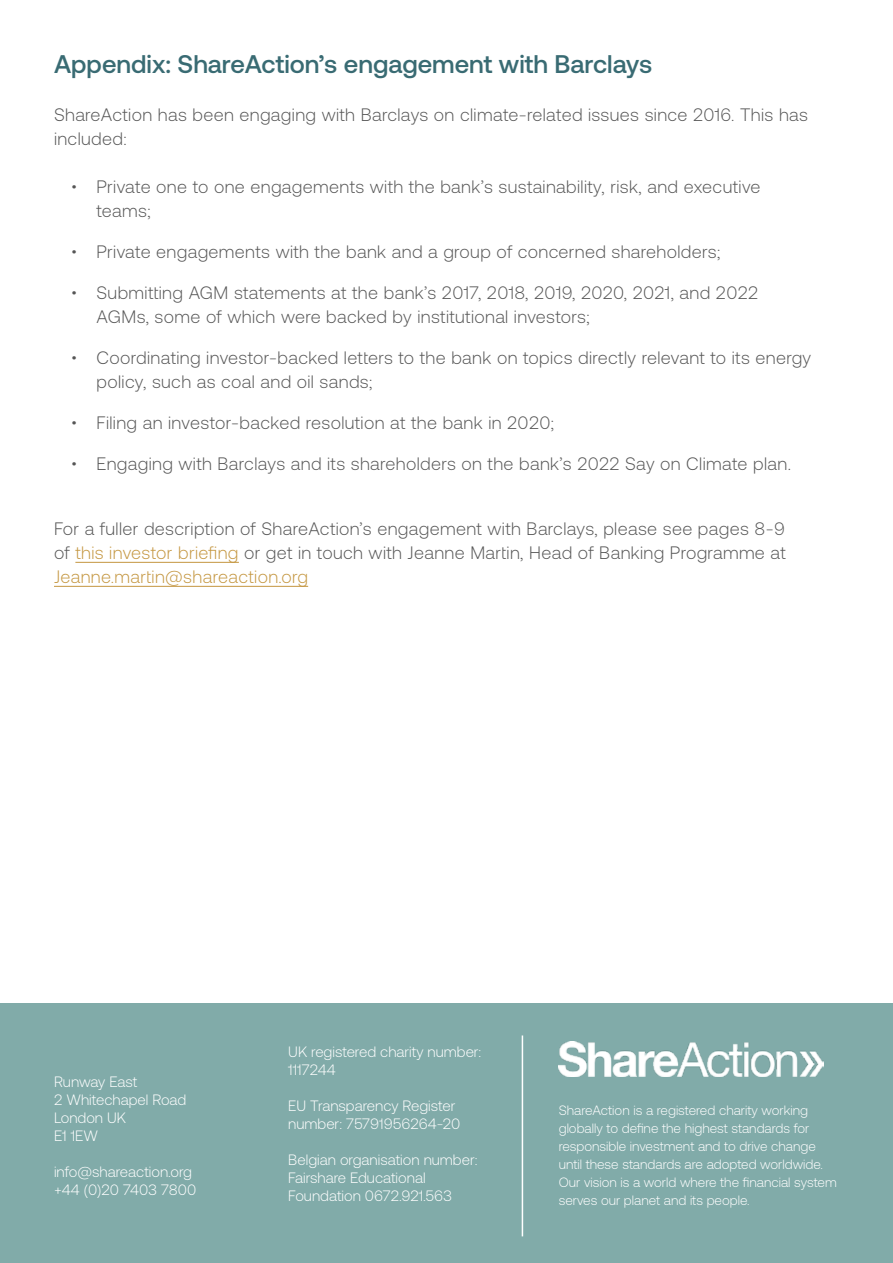
<style>
.page{position:relative;width:893px;height:1263px;background:#fff}
.page>*{position:absolute;margin:0;border:0;box-sizing:border-box;transform-origin:0 0}
.t1{font:500 25.5px "Aeonik";color:#396b73}
.t2{font:300 18px/24px "Aeonik";letter-spacing:.02em;color:#565656}
.t3{font:300 15px/18px "Aeonik";color:#fff}
.t4{font:300 13.5px/18px "Aeonik";color:#fff}
.s1{color:#c49640}
</style>
<div class="page">
<div style="left:0;top:1004px;width:893px;height:259px;background:#81aba9"></div>
<img style="left:558px;top:1041px;width:266px;height:36px">
<hr style="left:522px;top:1035px;width:1px;height:201px;background:#fff">
<hr style="left:75px;top:562px;width:164px;height:1px;background:#c49640">
<hr style="left:54px;top:586px;width:254px;height:1px;background:#c49640">
<h1 class="t1" style="left:54px;top:49px;width:600px">Appendix: ShareAction’s engagement with Barclays</h1>
<p class="t2" style="left:54px;top:102px;width:756px">ShareAction has been engaging with Barclays on climate-related issues since 2016. This has included:</p>
<p class="t2" style="left:97px;top:174px;width:665px;text-indent:-26px">• Private one to one engagements with the bank’s sustainability, risk, and executive teams;</p>
<p class="t2" style="left:71px;top:239px;width:651px">• Private engagements with the bank and a group of concerned shareholders;</p>
<p class="t2" style="left:97px;top:280px;width:663px;text-indent:-26px">• Submitting AGM statements at the bank’s 2017, 2018, 2019, 2020, 2021, and 2022<br>AGMs, some of which were backed by institutional investors;</p>
<p class="t2" style="left:97px;top:345px;width:716px;text-indent:-26px">• Coordinating investor-backed letters to the bank on topics directly relevant to its energy policy, such as coal and oil sands;</p>
<p class="t2" style="left:71px;top:410px;width:485px">• Filing an investor-backed resolution at the bank in 2020;</p>
<p class="t2" style="left:71px;top:451px;width:721px">• Engaging with Barclays and its shareholders on the bank’s 2022 Say on Climate plan.</p>
<p class="t2" style="left:54px;top:516px;width:733px;text-align:justify">For a fuller description of ShareAction’s engagement with Barclays, please see pages 8-9 of <span class="s1">this investor briefing</span> or get in touch with Jeanne Martin, Head of Banking Programme at <span class="s1">Jeanne.martin@shareaction.org</span></p>
<p class="t3" style="left:54px;top:1073px;width:134px">Runway East<br>2 Whitechapel Road<br>London UK<br>E1 1EW</p>
<p class="t3" style="left:54px;top:1163px;width:144px">info@shareaction.org +44 (0)20 7403 7800</p>
<p class="t3" style="left:288px;top:1043px;width:195px">UK registered charity number:<br>1117244</p>
<p class="t3" style="left:288px;top:1097px;width:174px">EU Transparency Register number: 75791956264-20</p>
<p class="t3" style="left:288px;top:1151px;width:191px">Belgian organisation number:<br>Fairshare Educational<br>Foundation 0672.921.563</p>
<p class="t4" style="left:559px;top:1101px;width:279px">ShareAction is a registered charity working globally to define the highest standards for responsible investment and to drive change until these standards are adopted worldwide.<br>Our vision is a world where the financial system serves our planet and its people.</p>
</div>
